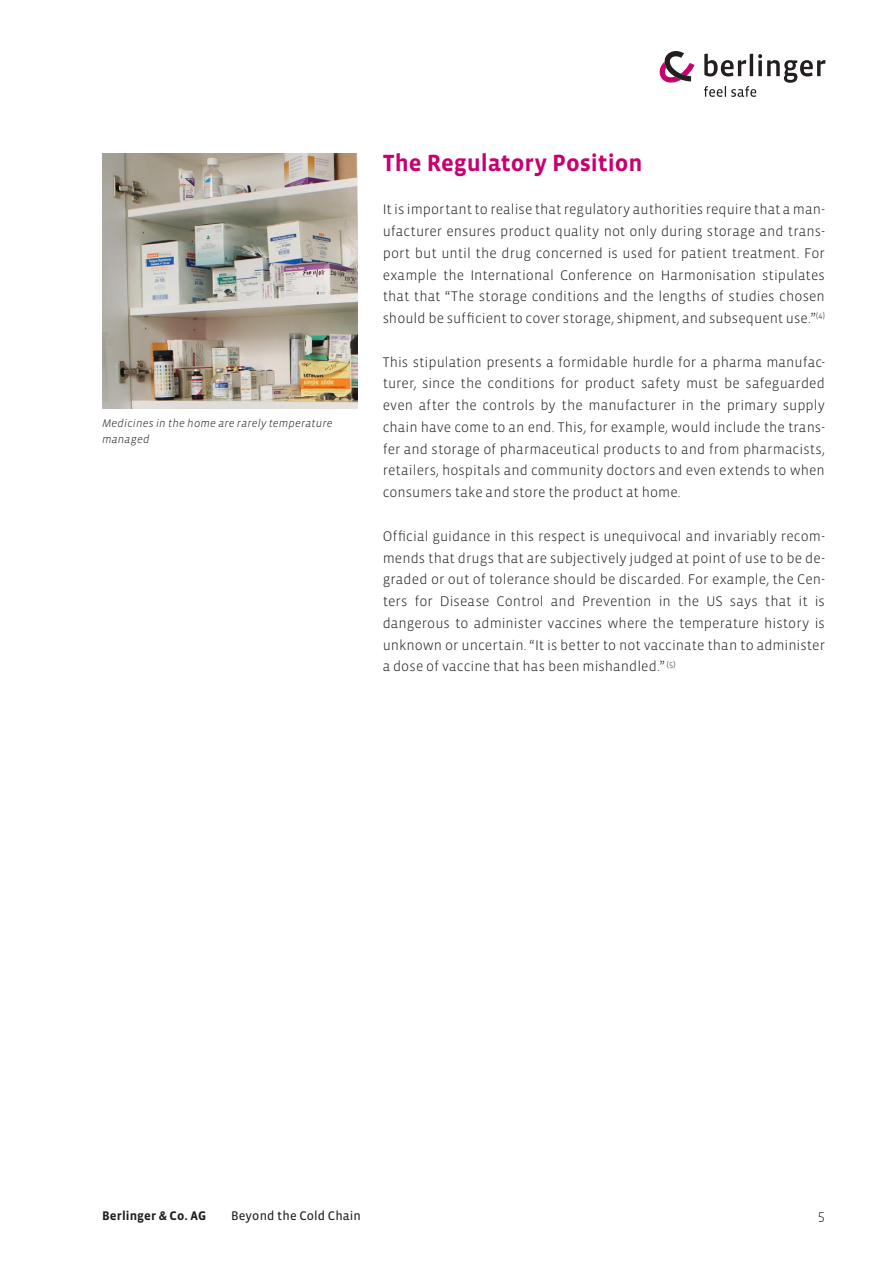
<style>
.page{position:relative;width:893px;height:1263px;background:#fff}
.page>*{position:absolute;margin:0;border:0;box-sizing:border-box;transform-origin:0 0}
.t1{font:700 24px "Vista Sans";color:#c90070}
.t2{font:300 14.25px/21.8px "Vista Sans";letter-spacing:.005em;color:#241f1f;text-align:justify}
.t3{font:12.75px "Vista Sans Reg";letter-spacing:.01em;color:#241f1f}
.t4{font:700 12.75px "Vista Sans";letter-spacing:.01em;color:#241f1f}
.t5{font:italic 300 11.25px/15.8px "Vista Sans";letter-spacing:.015em;color:#241f1f}
</style>
<div class="page">
<svg style="left:704px;top:54px;width:121px;height:43px"></svg>
<svg style="left:660px;top:51px;width:35px;height:32px"></svg>
<img style="left:102px;top:153px;width:255px;height:255px">
<p class="t5" style="left:102px;top:416px;width:232px">Medicines in the home are rarely temperature managed</p>
<h1 class="t1" style="left:383px;top:151px;width:261px">The Regulatory Position</h1>
<p class="t2" style="left:383px;top:199px;width:444px">It is important to realise that regulatory authorities require that a man&shy;ufacturer ensures product quality not only during storage and trans&shy;port but until the drug concerned is used for patient treatment. For example the International Conference on Harmonisation stipulates that that “The storage conditions and the lengths of studies chosen should be sufficient to cover storage, shipment, and subsequent use.”<sup>(4)</sup></p>
<p class="t2" style="left:383px;top:351px;width:444px">This stipulation presents a formidable hurdle for a pharma manufac&shy;turer, since the conditions for product safety must be safeguarded even after the controls by the manufacturer in the primary supply chain have come to an end. This, for example, would include the trans&shy;fer and storage of pharmaceutical products to and from pharmacists, retailers, hospitals and community doctors and even extends to when consumers take and store the product at home.</p>
<p class="t2" style="left:383px;top:525px;width:444px">Official guidance in this respect is unequivocal and invariably recom&shy;mends that drugs that are subjectively judged at point of use to be de&shy;graded or out of tolerance should be discarded. For example, the Cen&shy;ters for Disease Control and Prevention in the US says that it is dangerous to administer vaccines where the temperature history is unknown or uncertain. “It is better to not vaccinate than to administer a dose of vaccine that has been mishandled.” <sup>(5)</sup></p>
<p class="t4" style="left:102px;top:1210px;width:106px">Berlinger &amp; Co. AG</p>
<p class="t3" style="left:231px;top:1210px;width:131px">Beyond the Cold Chain</p>
<p class="t2" style="left:818px;top:1205px;width:9px">5</p>
</div>
